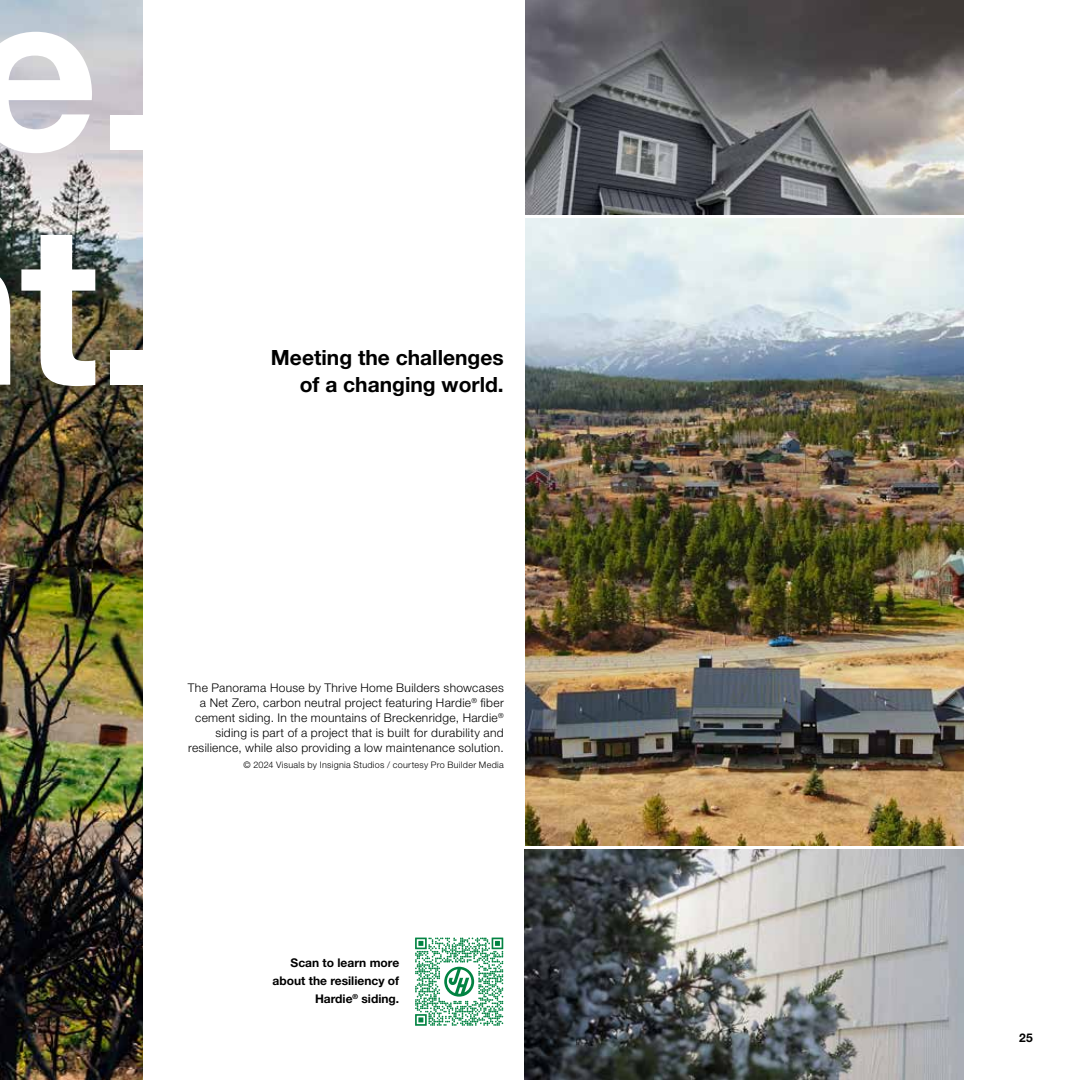
<style>
.page{position:relative;width:1080px;height:1080px;background:#fff}
.page>*{position:absolute;margin:0;border:0;box-sizing:border-box;transform-origin:0 0}
.t1{font:700 222.75px/234.6px "Helvetica Neue LT Pro";color:#fff}
.t2{font:700 21px/27px "Helvetica Neue LT Pro";color:#000;text-align:right}
.t3{font:300 12px/15px "Helvetica Neue LT Pro";letter-spacing:.025em;color:#000;text-align:right}
.t4{font:700 12px/18px "Helvetica Neue LT Pro";color:#000;text-align:right}
.t5{font:300 9px "Helvetica Neue LT Std";letter-spacing:.035em;color:#000}
</style>
<div class="page">
<img style="left:0;top:0;width:143px;height:1080px">
<img style="left:525px;top:218px;width:439px;height:628px">
<img style="left:525px;top:850px;width:439px;height:230px">
<img style="left:525px;top:0;width:439px;height:214px">
<div style="left:414px;top:936px;width:91px;height:92px;background:linear-gradient(to right,#fff,#fff)"></div>
<svg style="left:415px;top:938px;width:88px;height:88px"></svg>
<h1 class="t1" style="left:-29px;top:-51px;width:189px">e. t.</h1>
<h2 class="t2" style="left:271px;top:344px;width:234px">Meeting the challenges of a changing world.</h2>
<p class="t3" style="left:188px;top:680px;width:317px">The Panorama House by Thrive Home Builders showcases a Net Zero, carbon neutral project featuring Hardie<sup>®</sup> fiber cement siding. In the mountains of Breckenridge, Hardie<sup>® </sup>siding is part of a project that is built for durability and resilience, while also providing a low maintenance solution.</p>
<p class="t5" style="left:243px;top:759px;width:262px">© 2024 Visuals by Insignia Studios / courtesy Pro Builder Media</p>
<p class="t4" style="left:273px;top:954px;width:128px">Scan to learn more about the resiliency of<br>Hardie<sup>®</sup> siding.</p>
<p class="t4" style="left:1019px;top:1029px;width:15px">25</p>
</div>
